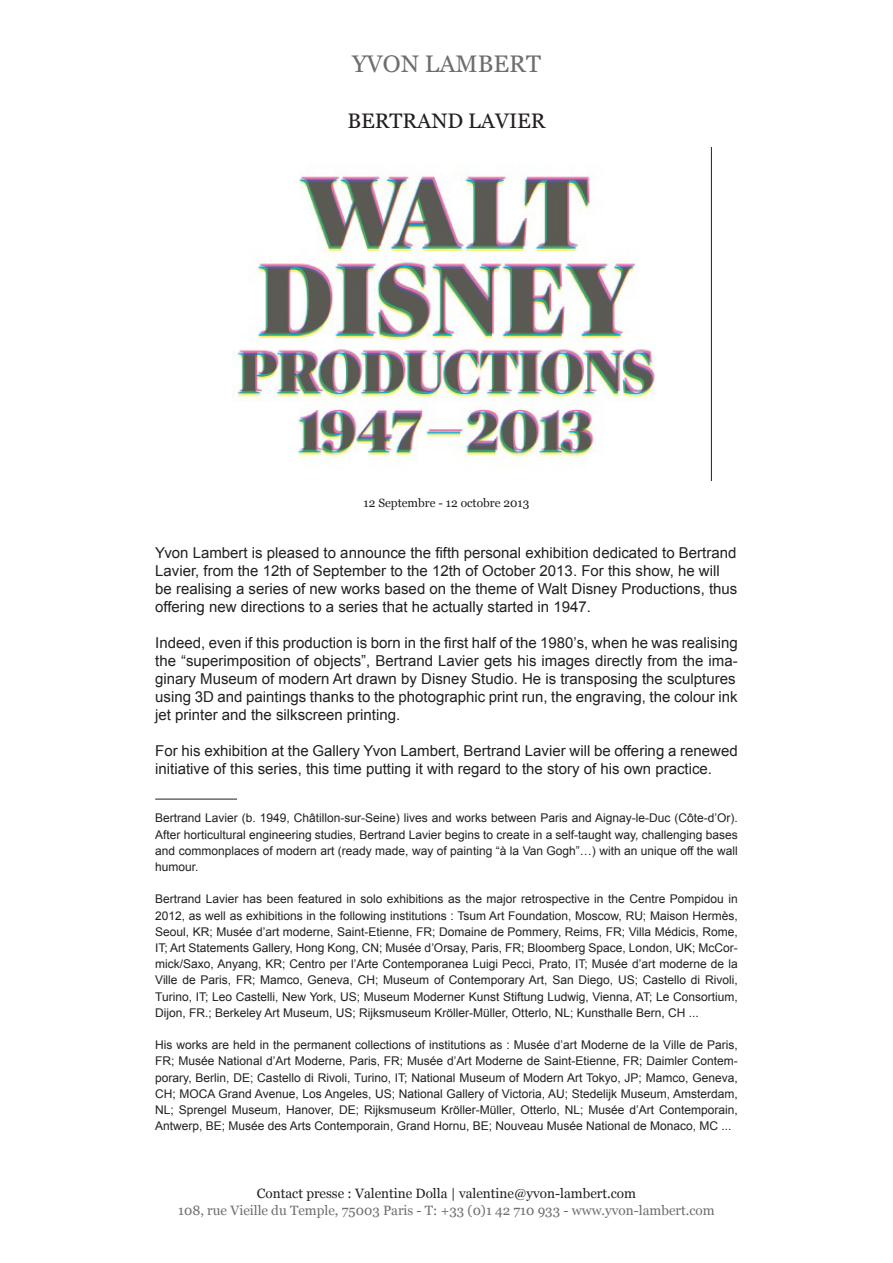
<style>
.page{position:relative;width:893px;height:1263px;background:#fff}
.page>*{position:absolute;margin:0;border:0;box-sizing:border-box;transform-origin:0 0}
.t1{font:24px "Georgia";color:#6d6e71}
.t2{font:21px "Georgia";color:#231f20}
.t3{font:15px/18px "Arial";color:#231f20}
.t4{font:13.5px/16.2px "Georgia";color:#6d6e71;text-align:center}
.t5{font:12px/16.2px "Arial";color:#231f20;text-align:justify}
.t6{font:12px "Georgia";color:#231f20}
.s1{color:#231f20}
</style>
<div class="page">
<hr style="left:155px;top:799px;width:82px;height:1px;background:#231f20">
<img style="left:232px;top:148px;width:480px;height:333px">
<p class="t1" style="left:352px;top:49px;width:190px">YVON LAMBERT</p>
<p class="t2" style="left:347px;top:108px;width:200px">BERTRAND LAVIER</p>
<p class="t6" style="left:364px;top:496px;width:167px">12 Septembre - 12 octobre 2013</p>
<p class="t3" style="left:155px;top:544px;width:584px">Yvon Lambert is pleased to announce the fifth personal exhibition dedicated to Bertrand Lavier, from the 12th of September to the 12th of October 2013. For this show, he will be realising a series of new works based on the theme of Walt Disney Productions, thus offering new directions to a series that he actually started in 1947.</p>
<p class="t3" style="left:155px;top:634px;width:584px">Indeed, even if this production is born in the first half of the 1980’s, when he was realising the “superimposition of objects”, Bertrand Lavier gets his images directly from the ima&shy;ginary Museum of modern Art drawn by Disney Studio. He is transposing the sculptures using 3D and paintings thanks to the photographic print run, the engraving, the colour ink jet printer and the silkscreen printing.</p>
<p class="t3" style="left:155px;top:742px;width:584px">For his exhibition at the Gallery Yvon Lambert, Bertrand Lavier will be offering a renewed initiative of this series, this time putting it with regard to the story of his own practice.</p>
<p class="t5" style="left:155px;top:810px;width:584px">Bertrand Lavier (b. 1949, Châtillon-sur-Seine) lives and works between Paris and Aignay-le-Duc (Côte-d’Or).<br>After horticultural engineering studies, Bertrand Lavier begins to create in a self-taught way, challenging bases and commonplaces of modern art (ready made, way of painting “à la Van Gogh”…) with an unique off the wall humour.</p>
<p class="t5" style="left:155px;top:891px;width:584px">Bertrand Lavier has been featured in solo exhibitions as the major retrospective in the Centre Pompidou in 2012, as well as exhibitions in the following institutions : Tsum Art Foundation, Moscow, RU; Maison Hermès, Seoul, KR; Musée d’art moderne, Saint-Etienne, FR; Domaine de Pommery, Reims, FR; Villa Médicis, Rome, IT; Art Statements Gallery, Hong Kong, CN; Musée d’Orsay, Paris, FR; Bloomberg Space, London, UK; McCor&shy;mick/Saxo, Anyang, KR; Centro per l’Arte Contemporanea Luigi Pecci, Prato, IT; Musée d’art moderne de la Ville de Paris, FR; Mamco, Geneva, CH; Museum of Contemporary Art, San Diego, US; Castello di Rivoli, Turino, IT; Leo Castelli, New York, US; Museum Moderner Kunst Stiftung Ludwig, Vienna, AT; Le Consortium, Dijon, FR.; Berkeley Art Museum, US; Rijksmuseum Kröller-Müller, Otterlo, NL; Kunsthalle Bern, CH ...</p>
<p class="t5" style="left:155px;top:1037px;width:584px">His works are held in the permanent collections of institutions as : Musée d’art Moderne de la Ville de Paris, FR; Musée National d’Art Moderne, Paris, FR; Musée d’Art Moderne de Saint-Etienne, FR; Daimler Contem&shy;porary, Berlin, DE; Castello di Rivoli, Turino, IT; National Museum of Modern Art Tokyo, JP; Mamco, Geneva, CH; MOCA Grand Avenue, Los Angeles, US; National Gallery of Victoria, AU; Stedelijk Museum, Amsterdam, NL; Sprengel Museum, Hanover, DE; Rijksmuseum Kröller-Müller, Otterlo, NL; Musée d’Art Contemporain, Antwerp, BE; Musée des Arts Contemporain, Grand Hornu, BE; Nouveau Musée National de Monaco, MC ...</p>
<p class="t4" style="left:178px;top:1186px;width:538px"><span class="s1">Contact presse : Valentine Dolla | valentine@yvon-lambert.com<br></span>108, rue Vieille du Temple, 75003 Paris - T: +33 (0)1 42 710 933 - www.yvon-lambert.com</p>
</div>
